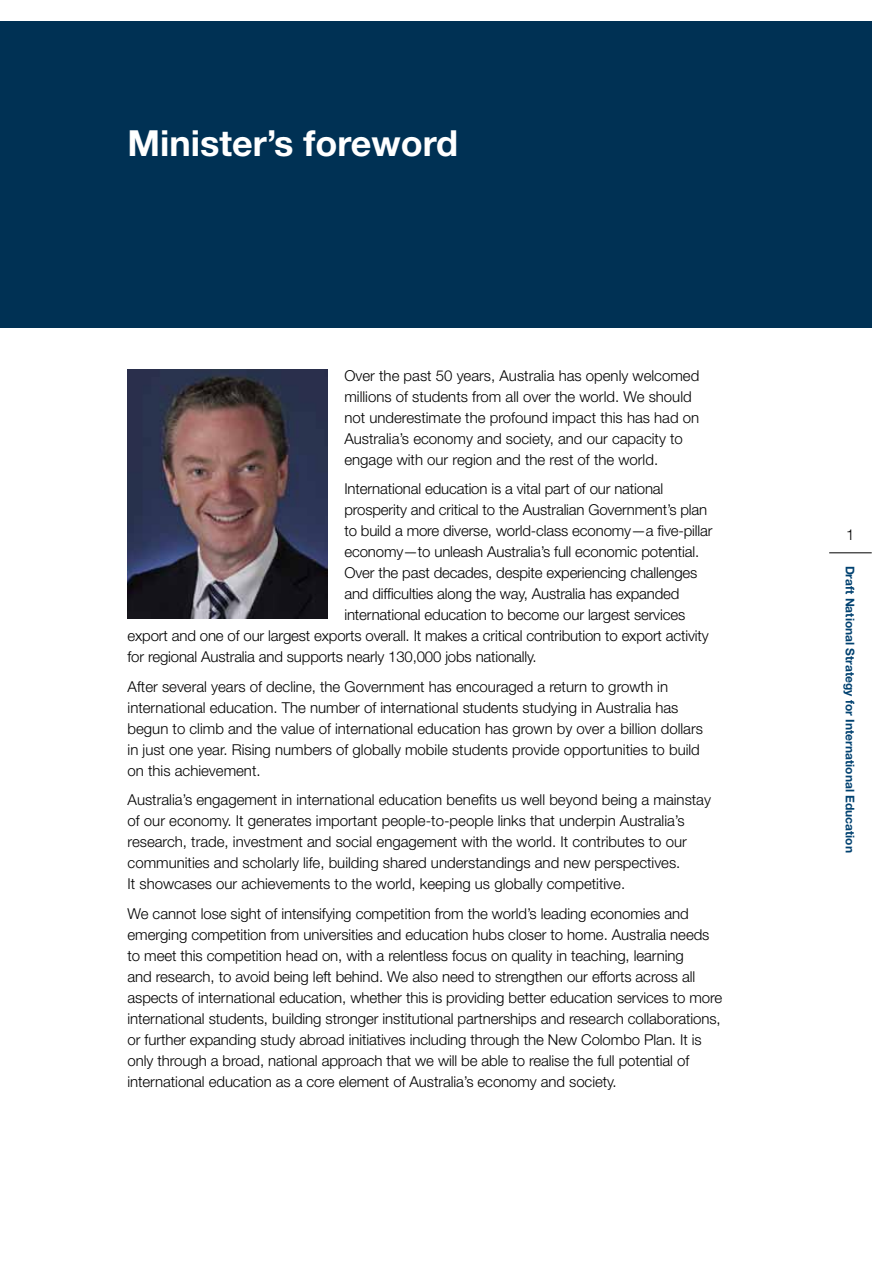
<style>
.page{position:relative;width:893px;height:1263px;background:#fff}
.page>*{position:absolute;margin:0;border:0;box-sizing:border-box;transform-origin:0 0}
.t1{font:700 36px "Helvetica Neue";color:#fff}
.t2{font:300 15px/21px "Helvetica Neue LT Std";letter-spacing:-.005em;color:#000}
.t3{font:300 15px "Helvetica Neue";color:#000}
.t4{font:700 12px "Helvetica Neue";color:#004170}
</style>
<div class="page">
<div style="left:0;top:21px;width:872px;height:306px;background:#003154"></div>
<hr style="left:829px;top:553px;width:43px;height:1px;background:#000">
<img style="left:128px;top:370px;width:199px;height:249px">
<h1 class="t1" style="left:128px;top:121px;width:332px">Minister’s foreword</h1>
<p class="t2" style="left:344px;top:364px;width:356px">Over the past 50 years, Australia has openly welcomed millions of students from all over the world. We should not underestimate the profound impact this has had on Australia’s economy and society, and our capacity to engage with our region and the rest of the world.</p>
<p class="t2" style="left:344px;top:478px;width:320px">International education is a vital part of our national</p>
<p class="t2" style="left:344px;top:499px;width:364px">prosperity and critical to the Australian Government’s plan</p>
<p class="t2" style="left:344px;top:520px;width:370px">to build a more diverse, world-class economy—a five-pillar</p>
<p class="t2" style="left:344px;top:541px;width:356px">economy—to unleash Australia’s full economic potential.</p>
<p class="t2" style="left:344px;top:562px;width:354px">Over the past decades, despite experiencing challenges</p>
<p class="t2" style="left:344px;top:583px;width:337px">and difficulties along the way, Australia has expanded</p>
<p class="t2" style="left:344px;top:604px;width:342px">international education to become our largest services</p>
<p class="t2" style="left:128px;top:625px;width:583px">export and one of our largest exports overall. It makes a critical contribution to export activity</p>
<p class="t2" style="left:128px;top:646px;width:411px">for regional Australia and supports nearly 130,000 jobs nationally.</p>
<p class="t2" style="left:128px;top:675px;width:577px">After several years of decline, the Government has encouraged a return to growth in international education. The number of international students studying in Australia has begun to climb and the value of international education has grown by over a billion dollars in just one year. Rising numbers of globally mobile students provide opportunities to build on this achievement.</p>
<p class="t2" style="left:128px;top:789px;width:585px">Australia’s engagement in international education benefits us well beyond being a mainstay of our economy. It generates important people-to-people links that underpin Australia’s research, trade, investment and social engagement with the world. It contributes to our communities and scholarly life, building shared understandings and new perspectives.<br>It showcases our achievements to the world, keeping us globally competitive.</p>
<p class="t2" style="left:128px;top:903px;width:596px">We cannot lose sight of intensifying competition from the world’s leading economies and emerging competition from universities and education hubs closer to home. Australia needs to meet this competition head on, with a relentless focus on quality in teaching, learning<br>and research, to avoid being left behind. We also need to strengthen our efforts across all aspects of international education, whether this is providing better education services to more international students, building stronger institutional partnerships and research collaborations, or further expanding study abroad initiatives including through the New Colombo Plan. It is only through a broad, national approach that we will be able to realise the full potential of international education as a core element of Australia’s economy and society.</p>
<p class="t3" style="left:846px;top:525px;width:10px">1</p>
<p class="t4" style="left:857px;top:566px;width:289px;rotate:90deg">Draft National Strategy for International Education</p>
</div>
